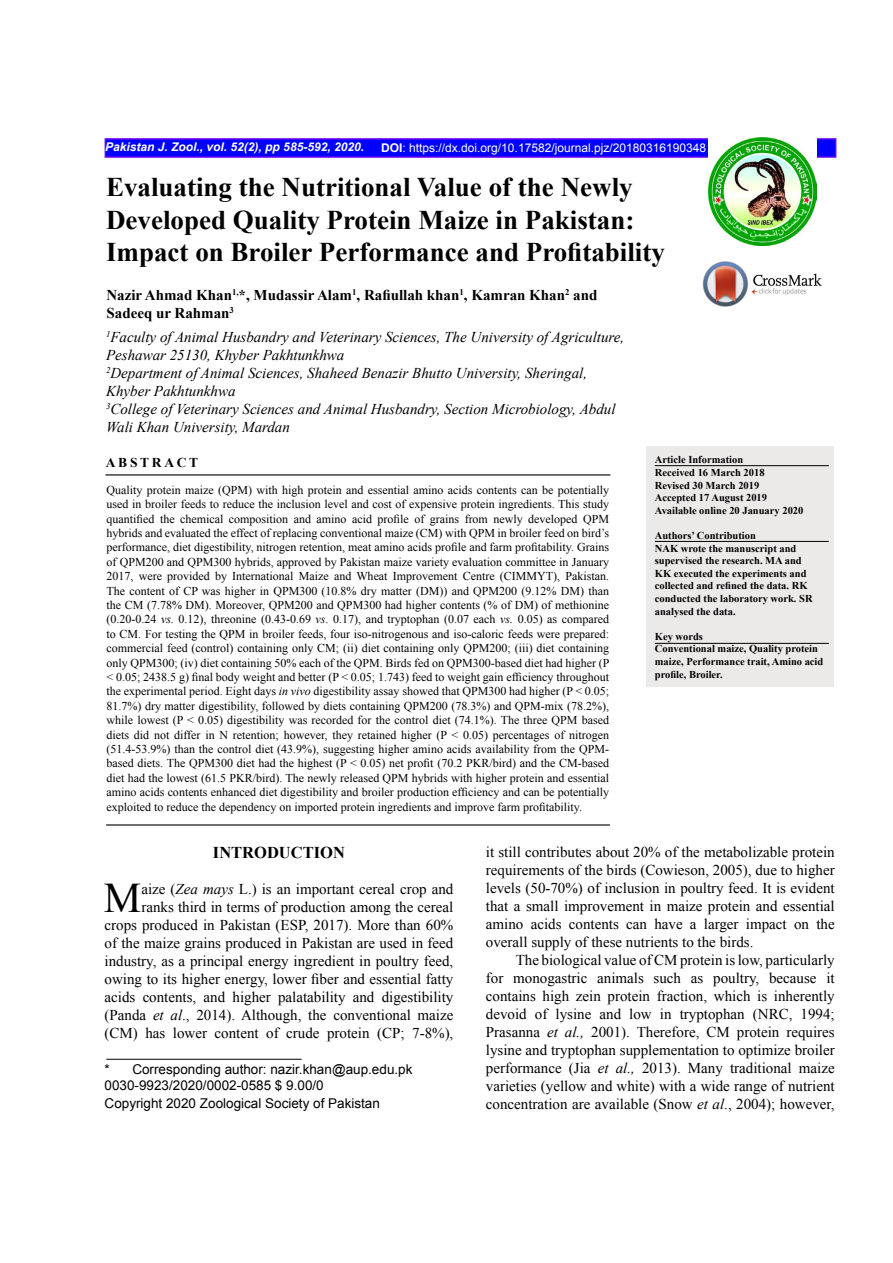
<style>
.page{position:relative;width:893px;height:1263px;background:#fff}
.page>*{position:absolute;margin:0;border:0;box-sizing:border-box;transform-origin:0 0}
.t1{font:42.15px "Times New Roman";color:#000}
.t2{font:700 27px/32.4px "Times New Roman";color:#000}
.t3{font:700 16.5px "Times New Roman";color:#000}
.t4{font:15px/18px "Times New Roman";color:#000;text-align:justify}
.t5{font:italic 15px/18px "Times New Roman";color:#000}
.t6{font:700 15px/18px "Times New Roman";color:#000}
.t7{font:13.5px/16.2px "Arial";color:#000}
.t8{font:700 13.5px "Times New Roman";letter-spacing:.2em;color:#000}
.t9{font:12px/14.4px "Times New Roman";color:#000;text-align:justify}
.t10{font:12px "Arial";color:#fff}
.t11{font:italic 700 12px "Arial";color:#fff}
.t12{font:700 10.5px/12.6px "Times New Roman";color:#000}
.s1{font-weight:700}
.s2{font-style:italic}
</style>
<div class="page">
<img style="left:702px;top:261px;width:120px;height:45px">
<div style="left:105px;top:138px;width:731px;height:20px;background:#00f;border:2px solid #60f"></div>
<img style="left:708px;top:138px;width:108px;height:108px">
<div style="left:646px;top:446px;width:187px;height:241px;background:#ece9e9"></div>
<hr style="left:655px;top:541px;width:174px;height:1px;background:#000">
<hr style="left:105px;top:474px;width:505px;height:1px;background:#000">
<hr style="left:106px;top:824px;width:504px;height:1px;background:#000">
<hr style="left:655px;top:465px;width:174px;height:1px;background:#000">
<hr style="left:106px;top:1059px;width:196px;height:1px;background:#000">
<hr style="left:655px;top:643px;width:174px;height:1px;background:#000">
<p class="t11" style="left:105px;top:139px;width:260px">Pakistan J. Zool., vol. 52(2), pp 585-592, 2020.</p>
<p class="t10" style="left:381px;top:140px;width:326px"><span class="s1">DOI</span>: https://dx.doi.org/10.17582/journal.pjz/20180316190348</p>
<h2 class="t2" style="left:106px;top:171px;width:560px">Evaluating the Nutritional Value of the Newly<br>Developed Quality Protein Maize in Pakistan:<br>Impact on Broiler Performance and Profitability</h2>
<p class="t6" style="left:106px;top:286px;width:492px">Nazir Ahmad Khan<sup>1,</sup>*, Mudassir Alam<sup>1</sup>, Rafiullah khan<sup>1</sup>, Kamran Khan<sup>2</sup> and<br>Sadeeq ur Rahman<sup>3</sup></p>
<p class="t5" style="left:106px;top:327px;width:520px"><sup>1</sup>Faculty of Animal Husbandry and Veterinary Sciences, The University of Agriculture, Peshawar 25130, Khyber Pakhtunkhwa<br><sup>2</sup>Department of Animal Sciences, Shaheed Benazir Bhutto University, Sheringal, Khyber Pakhtunkhwa<br><sup>3</sup>College of Veterinary Sciences and Animal Husbandry, Section Microbiology, Abdul Wali Khan University, Mardan</p>
<p class="t12" style="left:655px;top:453px;width:150px">Article Information<br>Received 16 March 2018<br>Revised 30 March 2019<br>Accepted 17 August 2019<br>Available online 20 January 2020</p>
<p class="t12" style="left:655px;top:529px;width:159px">Authors’ Contribution<br>NAK wrote the manuscript and supervised the research. MA and<br>KK executed the experiments and collected and refined the data. RK conducted the laboratory work. SR analysed the data.</p>
<p class="t12" style="left:655px;top:630px;width:170px">Key words<br>Conventional maize, Quality protein maize, Performance trait, Amino acid profile, Broiler.</p>
<p class="t8" style="left:106px;top:453px;width:94px">ABSTRACT</p>
<p class="t9" style="left:107px;top:482px;width:504px">Quality protein maize (QPM) with high protein and essential amino acids contents can be potentially used in broiler feeds to reduce the inclusion level and cost of expensive protein ingredients. This study quantified the chemical composition and amino acid profile of grains from newly developed QPM hybrids and evaluated the effect of replacing conventional maize (CM) with QPM in broiler feed on bird’s performance, diet digestibility, nitrogen retention, meat amino acids profile and farm profitability. Grains of QPM200 and QPM300 hybrids, approved by Pakistan maize variety evaluation committee in January 2017, were provided by International Maize and Wheat Improvement Centre (CIMMYT), Pakistan.<br>The content of CP was higher in QPM300 (10.8% dry matter (DM)) and QPM200 (9.12% DM) than the CM (7.78% DM). Moreover, QPM200 and QPM300 had higher contents (% of DM) of methionine (0.20-0.24 <span class="s2">vs.</span> 0.12), threonine (0.43-0.69 <span class="s2">vs</span>. 0.17), and tryptophan (0.07 each <span class="s2">vs.</span> 0.05) as compared to CM. For testing the QPM in broiler feeds, four iso-nitrogenous and iso-caloric feeds were prepared: commercial feed (control) containing only CM; (ii) diet containing only QPM200; (iii) diet containing only QPM300; (iv) diet containing 50% each of the QPM. Birds fed on QPM300-based diet had higher (P &lt; 0.05; 2438.5 g) final body weight and better (P &lt; 0.05; 1.743) feed to weight gain efficiency throughout the experimental period. Eight days <span class="s2">in vivo</span> digestibility assay showed that QPM300 had higher (P &lt; 0.05; 81.7%) dry matter digestibility, followed by diets containing QPM200 (78.3%) and QPM-mix (78.2%), while lowest (P &lt; 0.05) digestibility was recorded for the control diet (74.1%). The three QPM based diets did not differ in N retention; however, they retained higher (P &lt; 0.05) percentages of nitrogen (51.4-53.9%) than the control diet (43.9%), suggesting higher amino acids availability from the QPM&shy;based diets. The QPM300 diet had the highest (P &lt; 0.05) net profit (70.2 PKR/bird) and the CM-based diet had the lowest (61.5 PKR/bird). The newly released QPM hybrids with higher protein and essential amino acids contents enhanced diet digestibility and broiler production efficiency and can be potentially exploited to reduce the dependency on imported protein ingredients and improve farm profitability.</p>
<h3 class="t3" style="left:213px;top:841px;width:133px">INTRODUCTION</h3>
<h1 class="t1" style="left:104px;top:869px;width:39px">M</h1>
<p class="t4" style="left:486px;top:842px;width:350px">it still contributes about 20% of the metabolizable protein requirements of the birds (Cowieson, 2005), due to higher levels (50-70%) of inclusion in poultry feed. It is evident that a small improvement in maize protein and essential amino acids contents can have a larger impact on the overall supply of these nutrients to the birds.</p>
<p class="t4" style="left:486px;top:950px;width:350px;text-indent:30px">The biological value of CM protein is low, particularly for monogastric animals such as poultry, because it contains high zein protein fraction, which is inherently devoid of lysine and low in tryptophan (NRC, 1994; Prasanna <span class="s2">et al.,</span> 2001). Therefore, CM protein requires lysine and tryptophan supplementation to optimize broiler performance (Jia <span class="s2">et al.,</span> 2013). Many traditional maize varieties (yellow and white) with a wide range of nutrient concentration are available (Snow <span class="s2">et al</span>., 2004); however,</p>
<p class="t4" style="left:105px;top:879px;width:350px;text-align:right">aize (<span class="s2">Zea mays</span> L.) is an important cereal crop and<br>ranks third in terms of production among the cereal<br>crops produced in Pakistan (ESP, 2017). More than 60% of the maize grains produced in Pakistan are used in feed industry, as a principal energy ingredient in poultry feed, owing to its higher energy, lower fiber and essential fatty acids contents, and higher palatability and digestibility (Panda <span class="s2">et al</span>., 2014). Although, the conventional maize (CM) has lower content of crude protein (CP; 7-8%),</p>
<p class="t7" style="left:105px;top:1061px;width:309px">* Corresponding author: nazir.khan@aup.edu.pk<br>0030-9923/2020/0002-0585 $ 9.00/0</p>
<p class="t7" style="left:105px;top:1095px;width:277px">Copyright 2020 Zoological Society of Pakistan</p>
</div>
